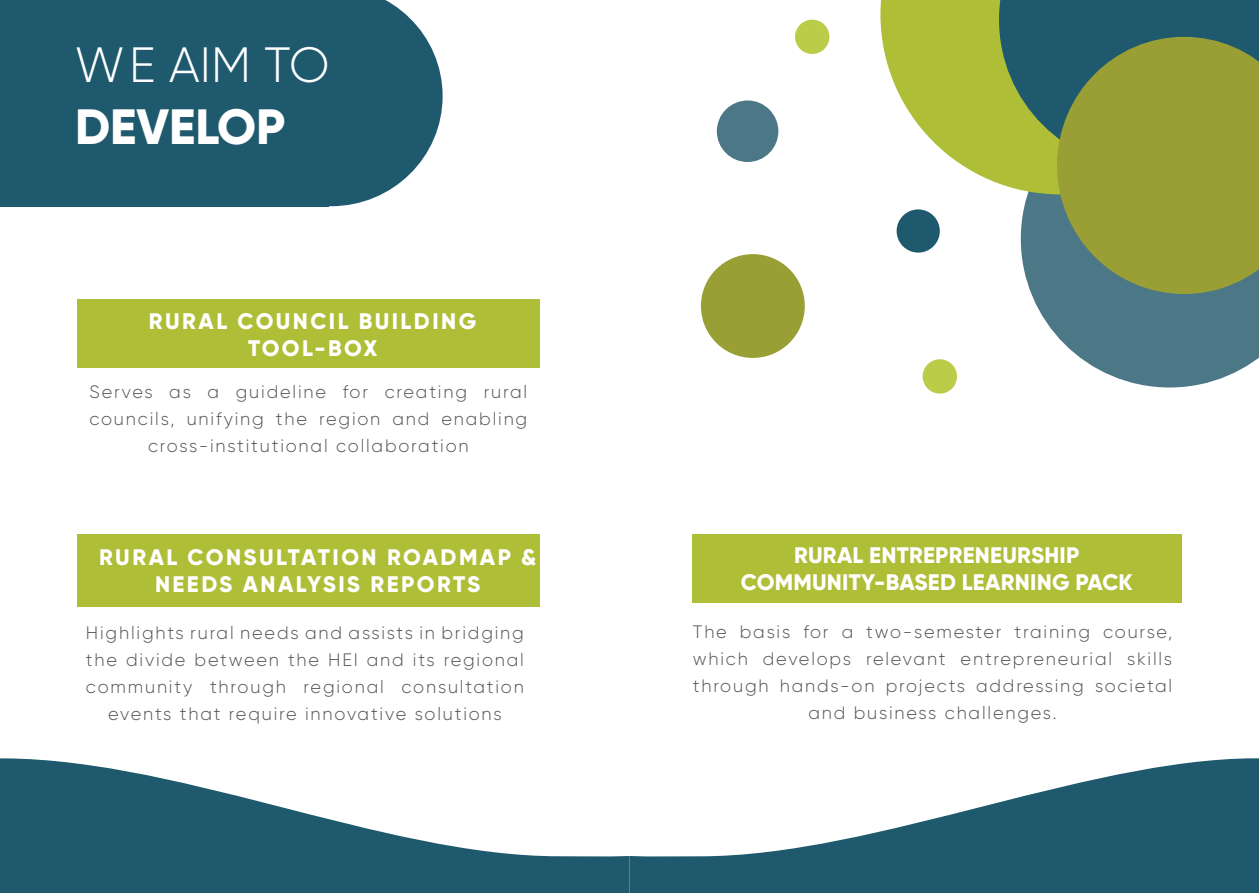
<style>
.page{position:relative;width:1259px;height:893px;background:#fff}
.page>*{position:absolute;margin:0;border:0;box-sizing:border-box;transform-origin:0 0}
.t1{font:300 49.5px "Gilroy";color:#fff}
.t2{font:800 49.5px "Gilroy";color:#fff}
.t3{font:800 22.5px/27px "Gilroy";letter-spacing:.11em;color:#fff;text-align:center}
.t4{font:800 22.5px/27px "Gilroy";letter-spacing:.01em;color:#fff;text-align:center}
.t5{font:300 18px/27px "Gilroy";letter-spacing:.1em;color:#545557;text-align:center}
</style>
<div class="page">
<svg style="left:629px;top:758px;width:630px;height:135px;fill:#1f596d"></svg>
<svg style="left:0;top:758px;width:629px;height:135px;fill:#1f596d"></svg>
<svg style="left:328px;top:0;width:114px;height:206px;fill:#1f596d"></svg>
<div style="left:0;top:0;width:328px;height:206px;background:#1f596d"></div>
<div style="left:77px;top:299px;width:463px;height:69px;background:#aebe36"></div>
<svg style="left:1020px;top:194px;width:239px;height:193px;fill:#4c7786"></svg>
<div style="left:77px;top:534px;width:463px;height:73px;background:#aebe36"></div>
<svg style="left:880px;top:0;width:177px;height:194px;fill:#aebe36"></svg>
<svg style="left:999px;top:0;width:260px;height:168px;background:#3f7060"></svg>
<svg style="left:1057px;top:37px;width:202px;height:257px;background:#89963e"></svg>
<div style="left:795px;top:20px;width:34px;height:34px;background:#bbcc49;border-radius:50%"></div>
<div style="left:717px;top:100px;width:61px;height:62px;background:#4c7786;border-radius:50%"></div>
<div style="left:896px;top:209px;width:44px;height:44px;background:#1f596d;border-radius:50%"></div>
<div style="left:692px;top:534px;width:489px;height:68px;background:#aebe36"></div>
<div style="left:701px;top:254px;width:104px;height:104px;background:#999f34;border-radius:50%"></div>
<div style="left:922px;top:359px;width:35px;height:35px;background:#bbcc49;border-radius:50%"></div>
<h1 class="t1" style="left:75px;top:34px;width:256px">WE AIM TO</h1>
<h1 class="t2" style="left:75px;top:96px;width:212px">DEVELOP</h1>
<p class="t3" style="left:149px;top:307px;width:329px">RURAL COUNCIL BUILDING<br>TOOL-BOX</p>
<p class="t5" style="left:89px;top:378px;width:439px">Serves as a guideline for creating rural councils, unifying the region and enabling cross-institutional collaboration</p>
<p class="t3" style="left:99px;top:544px;width:439px">RURAL CONSULTATION ROADMAP &amp;<br>NEEDS ANALYSIS REPORTS</p>
<p class="t5" style="left:86px;top:619px;width:439px">Highlights rural needs and assists in bridging the divide between the HEI and its regional community through regional consultation events that require innovative solutions</p>
<p class="t4" style="left:741px;top:542px;width:393px">RURAL ENTREPRENEURSHIP<br>COMMUNITY-BASED LEARNING PACK</p>
<p class="t5" style="left:693px;top:618px;width:481px">The basis for a two-semester training course, which develops relevant entrepreneurial skills through hands-on projects addressing societal and business challenges.</p>
</div>
